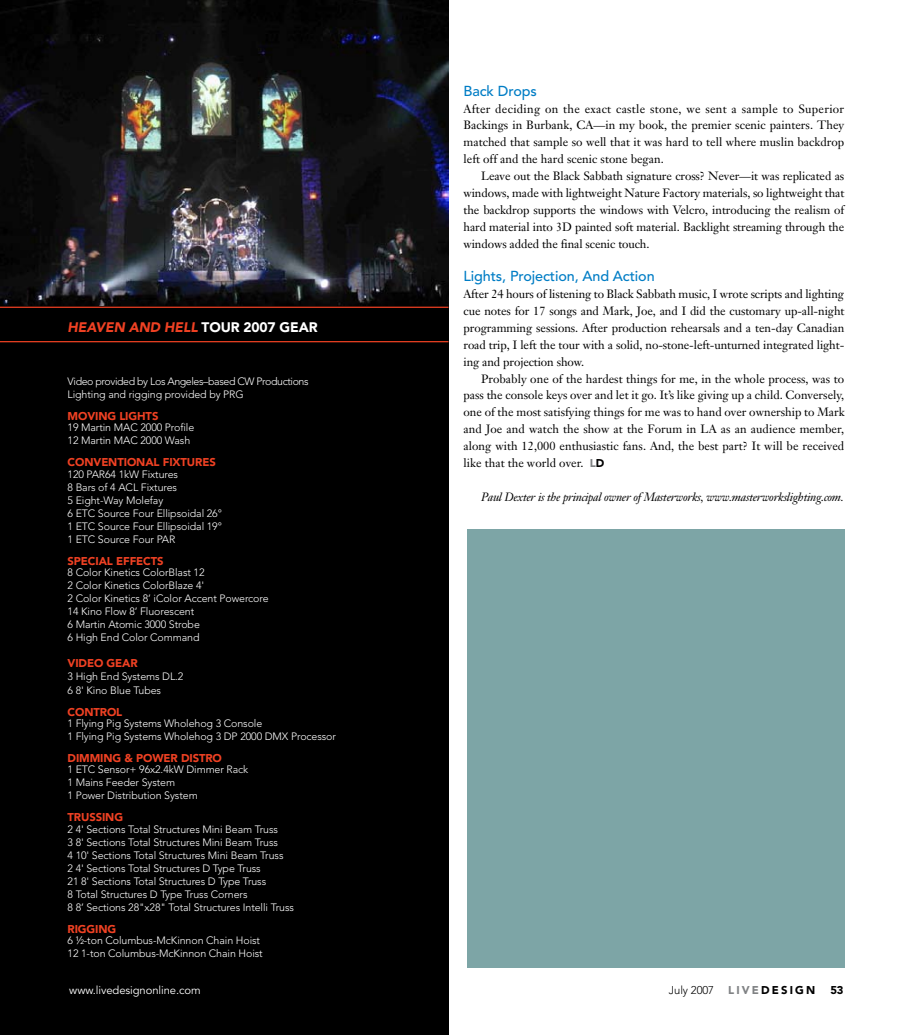
<style>
.page{position:relative;width:912px;height:1035px;background:#fff}
.page>*{position:absolute;margin:0;border:0;box-sizing:border-box;transform-origin:0 0}
.t1{font:500 14.38px "Avenir";letter-spacing:-.01em;color:#007dc5}
.t2{font:italic 900 13.75px "Avenir";letter-spacing:-.01em;color:#ef4123}
.t3{font:11.88px/16.9px "Janson Text";letter-spacing:-.005em;color:#000;text-align:justify}
.t4{font:italic 11.88px "Janson Text";letter-spacing:-.025em;color:#000}
.t5{font:900 11.25px "Avenir";letter-spacing:-.01em;color:#ef4123}
.t6{font:11.25px "Avenir";letter-spacing:-.01em;color:#fff}
.t7{font:900 11.25px "Avenir";letter-spacing:.19em;color:#000}
.t8{font:300 11.25px "Avenir";letter-spacing:-.01em;color:#000}
.t9{font:300 10.62px/13px "Avenir";letter-spacing:-.01em;color:#fff}
.t10{font:300 10.62px/13px "Avenir";letter-spacing:-.04em;color:#fff}
.s1{font-family:"Avenir";font-weight:900;font-size:11.25px;color:#808284}
.s2{font-family:"Avenir";font-weight:900;font-size:11.25px}
.s3{font-style:normal;color:#fff}
.s4{color:#808284}
</style>
<div class="page">
<div style="left:0;top:0;width:448px;height:1035px;background:#000"></div>
<img style="left:0;top:0;width:448px;height:306px">
<div style="left:467px;top:529px;width:377px;height:439px;background:#7da5a6"></div>
<hr style="left:0;top:307px;width:448px;height:1px;background:#ef4123">
<hr style="left:0;top:341px;width:448px;height:1px;background:#ef4123">
<p class="t1" style="left:463px;top:82px;width:75px">Back Drops</p>
<p class="t3" style="left:463px;top:100px;width:382px">After deciding on the exact castle stone, we sent a sample to Superior Backings in Burbank, CA—in my book, the premier scenic painters. They matched that sample so well that it was hard to tell where muslin backdrop left off and the hard scenic stone began.</p>
<p class="t3" style="left:463px;top:167px;width:382px;text-indent:18px">Leave out the Black Sabbath signature cross? Never—it was replicated as windows, made with lightweight Nature Factory materials, so lightweight that the backdrop supports the windows with Velcro, introducing the realism of hard material into 3D painted soft material. Backlight streaming through the windows added the final scenic touch.</p>
<p class="t1" style="left:463px;top:268px;width:193px">Lights, Projection, And Action</p>
<p class="t3" style="left:463px;top:285px;width:382px">After 24 hours of listening to Black Sabbath music, I wrote scripts and lighting cue notes for 17 songs and Mark, Joe, and I did the customary up-all-night programming sessions. After production rehearsals and a ten-day Canadian road trip, I left the tour with a solid, no-stone-left-unturned integrated light&shy;ing and projection show.</p>
<p class="t3" style="left:463px;top:370px;width:382px;text-indent:18px">Probably one of the hardest things for me, in the whole process, was to pass the console keys over and let it go. It’s like giving up a child. Conversely, one of the most satisfying things for me was to hand over ownership to Mark and Joe and watch the show at the Forum in LA as an audience member, along with 12,000 enthusiastic fans. And, the best part? It will be received like that the world over. <span class="s1">L</span><span class="s2">D</span></p>
<p class="t4" style="left:481px;top:489px;width:364px">Paul Dexter is the principal owner of Masterworks, www.masterworkslighting.com.</p>
<p class="t2" style="left:68px;top:319px;width:251px">HEAVEN AND HELL <span class="s3">TOUR 2007 GEAR</span></p>
<p class="t10" style="left:68px;top:375px;width:242px">Video provided by Los Angeles–based CW Productions<br>Lighting and rigging provided by PRG</p>
<p class="t5" style="left:68px;top:409px;width:28px">MOVING</p>
<p class="t5" style="left:119px;top:409px;width:34px">LIG HTS</p>
<p class="t9" style="left:68px;top:421px;width:128px">19 Martin MAC 2000 Profile<br>12 Martin MAC 2000 Wash</p>
<p class="t5" style="left:68px;top:456px;width:25px">CONVENTI</p>
<p class="t5" style="left:127px;top:456px;width:83px">ONAL FIXTURES</p>
<p class="t9" style="left:68px;top:467px;width:156px">120 PAR64 1kW Fixtures<br>8 Bars of 4 ACL Fixtures<br>5 Eight-Way Molefay<br>6 ETC Source Four Ellipsoidal 26°<br>1 ETC Source Four Ellipsoidal 19°<br>1 ETC Source Four PAR</p>
<p class="t5" style="left:68px;top:554px;width:64px">SPECIAL EFFECTS</p>
<p class="t9" style="left:68px;top:566px;width:203px">8 Color Kinetics ColorBlast 12<br>2 Color Kinetics ColorBlaze 4'<br>2 Color Kinetics 8’ iColor Accent Powercore<br>14 Kino Flow 8’ Fluorescent<br>6 Martin Atomic 3000 Strobe<br>6 High End Color Command</p>
<p class="t5" style="left:68px;top:657px;width:8px">VIDE</p>
<p class="t5" style="left:94px;top:657px;width:45px">O GEAR</p>
<p class="t9" style="left:68px;top:670px;width:117px">3 High End Systems DL.2<br>6 8' Kino Blue Tubes</p>
<p class="t5" style="left:68px;top:705px;width:55px">CONTROL</p>
<p class="t9" style="left:68px;top:717px;width:270px">1 Flying Pig Systems Wholehog 3 Console<br>1 Flying Pig Systems Wholehog 3 DP 2000 DMX Processor</p>
<p class="t5" style="left:68px;top:751px;width:17px">DIMMING</p>
<p class="t5" style="left:124px;top:751px;width:99px">&amp; POWER DISTRO</p>
<p class="t9" style="left:68px;top:763px;width:182px">1 ETC Sensor+ 96x2.4kW Dimmer Rack<br>1 Mains Feeder System<br>1 Power Distribution System</p>
<p class="t5" style="left:68px;top:811px;width:30px">TRUSSING</p>
<p class="t9" style="left:68px;top:822px;width:228px">2 4' Sections Total Structures Mini Beam Truss<br>3 8' Sections Total Structures Mini Beam Truss<br>4 10' Sections Total Structures Mini Beam Truss<br>2 4' Sections Total Structures D Type Truss<br>21 8' Sections Total Structures D Type Truss<br>8 Total Structures D Type Truss Corners<br>8 8’ Sections 28"x28" Total Structures Intelli Truss</p>
<p class="t5" style="left:68px;top:922px;width:8px">RIGGING</p>
<p class="t9" style="left:68px;top:934px;width:197px">6 ½-ton Columbus-McKinnon Chain Hoist<br>12 1-ton Columbus-McKinnon Chain Hoist</p>
<p class="t6" style="left:69px;top:983px;width:133px">www.livedesignonline.com</p>
<p class="t8" style="left:668px;top:983px;width:47px">July 2007</p>
<p class="t7" style="left:728px;top:983px;width:89px"><span class="s4">LIVE</span>DESIGN</p>
<p class="t7" style="left:830px;top:983px;width:15px">53</p>
</div>
